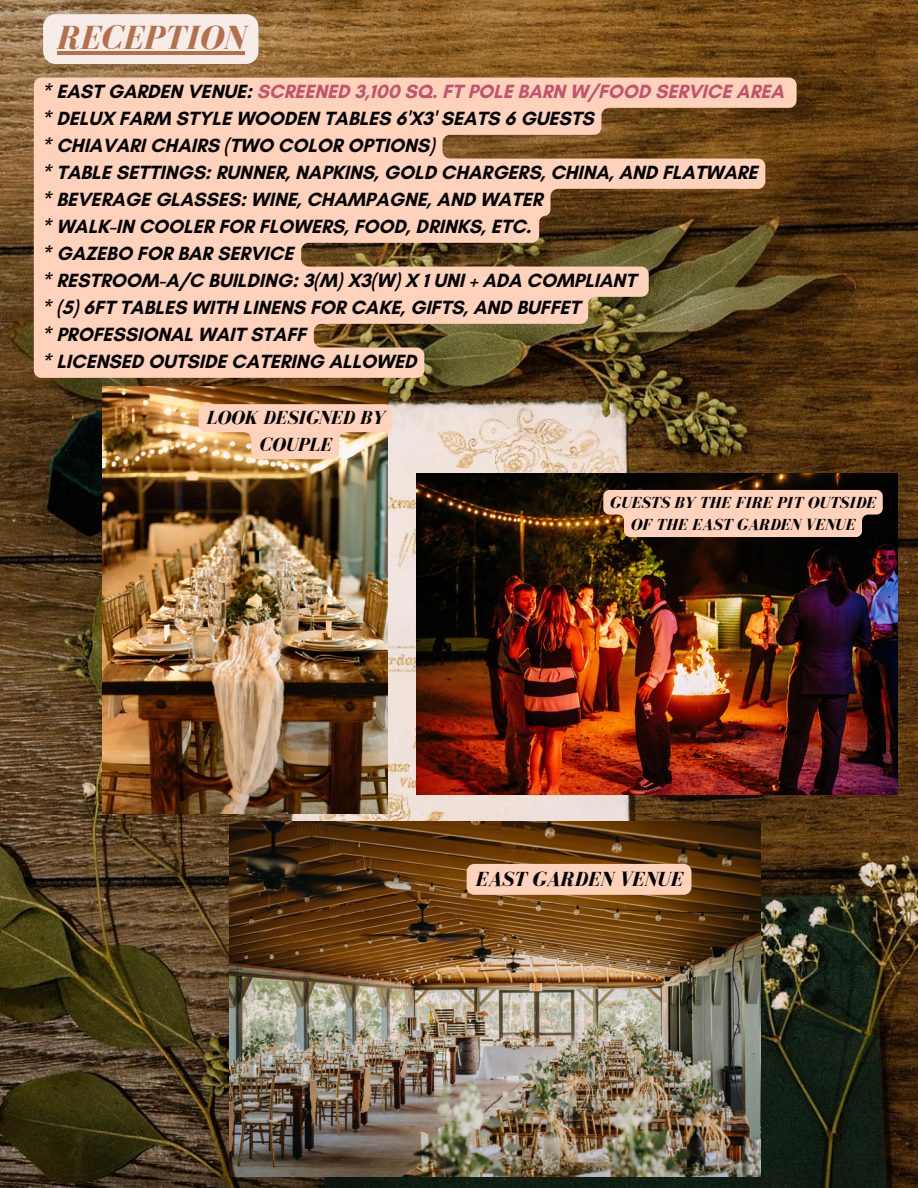
<style>
.page{position:relative;width:918px;height:1188px;background:#fff}
.page>*{position:absolute;margin:0;border:0;box-sizing:border-box;transform-origin:0 0}
.t1{font:italic 700 34.5px "Bodoni FLF";color:#b46f4d}
.t2{font:italic 700 21px "Bodoni FLF";color:#000}
.t3{font:700 19.5px "Glacial Indifference";color:#000}
.t4{font:700 19.5px "Glacial Indifference";color:#c1536b}
.t5{font:italic 700 19.5px/27px "Bodoni FLF";color:#000;text-align:center}
.t6{font:italic 700 16.5px/22.5px "Bodoni FLF";color:#000;text-align:center}
.s1{color:#000}
</style>
<div class="page">
<img style="left:0;top:0;width:918px;height:1188px">
<img style="left:229px;top:822px;width:531px;height:354px">
<img style="left:103px;top:386px;width:284px;height:428px">
<img style="left:417px;top:474px;width:480px;height:321px">
<div style="left:467px;top:864px;width:224px;height:31px;background:#ffd2bc;border-radius:8px"></div>
<svg style="left:34px;top:78px;width:763px;height:300px;background:#caa489"></svg>
<svg style="left:603px;top:490px;width:280px;height:47px;background:#efc4ae"></svg>
<svg style="left:199px;top:404px;width:193px;height:55px;background:#f3caad"></svg>
<div style="left:43px;top:14px;width:215px;height:50px;background:#f6ece8;border-radius:12px"></div>
<hr style="left:57px;top:51px;width:187px;height:4px;background:#b46f4d">
<p class="t1" style="left:57px;top:19px;width:189px">RECEPTION</p>
<p class="t4" style="left:42px;top:80px;width:744px"><span class="s1">* EAST GARDEN VENUE:</span> SCREENED 3,100 SQ. FT POLE BARN W/FOOD SERVICE AREA</p>
<p class="t3" style="left:42px;top:107px;width:554px">* DELUX FARM STYLE WOODEN TABLES 6'X3' SEATS 6 GUESTS</p>
<p class="t3" style="left:42px;top:134px;width:395px">* CHIAVARI CHAIRS (TWO COLOR OPTIONS)</p>
<p class="t3" style="left:42px;top:161px;width:717px">* TABLE SETTINGS: RUNNER, NAPKINS, GOLD CHARGERS, CHINA, AND FLATWARE</p>
<p class="t3" style="left:42px;top:188px;width:503px">* BEVERAGE GLASSES: WINE, CHAMPAGNE, AND WATER</p>
<p class="t3" style="left:42px;top:215px;width:491px">* WALK-IN COOLER FOR FLOWERS, FOOD, DRINKS, ETC.</p>
<p class="t3" style="left:42px;top:242px;width:253px">* GAZEBO FOR BAR SERVICE</p>
<p class="t3" style="left:42px;top:269px;width:596px">* RESTROOM-A/C BUILDING: 3(M) X3(W) X 1 UNI + ADA COMPLIANT</p>
<p class="t3" style="left:42px;top:296px;width:540px">* (5) 6FT TABLES WITH LINENS FOR CAKE, GIFTS, AND BUFFET</p>
<p class="t3" style="left:42px;top:323px;width:266px">* PROFESSIONAL WAIT STAFF</p>
<p class="t3" style="left:42px;top:350px;width:376px">* LICENSED OUTSIDE CATERING ALLOWED</p>
<p class="t5" style="left:206px;top:404px;width:180px">LOOK DESIGNED BY<br>COUPLE</p>
<p class="t6" style="left:610px;top:491px;width:267px">GUESTS BY THE FIRE PIT OUTSIDE<br>OF THE EAST GARDEN VENUE</p>
<p class="t2" style="left:475px;top:868px;width:209px">EAST GARDEN VENUE</p>
</div>
